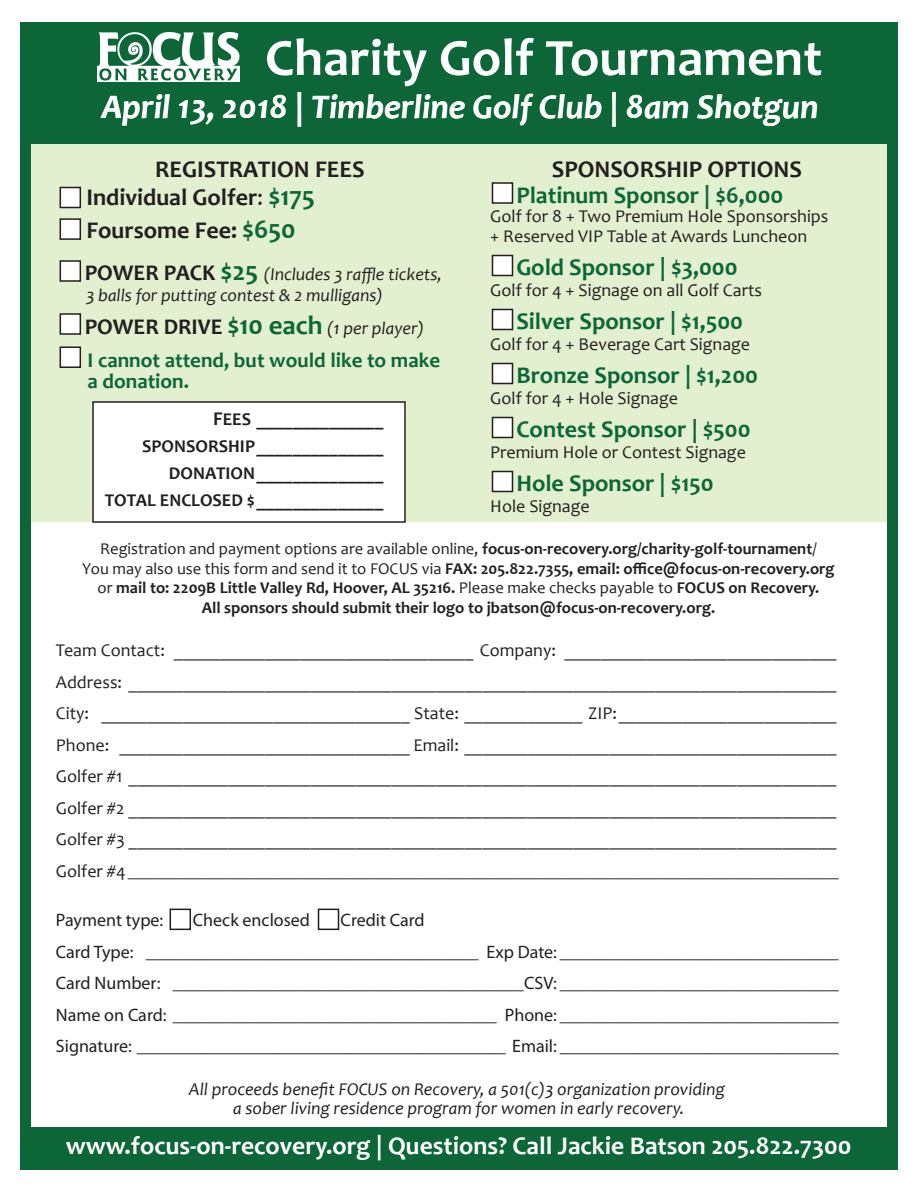
<style>
.page{position:relative;width:918px;height:1188px;background:#fff}
.page>*{position:absolute;margin:0;border:0;box-sizing:border-box;transform-origin:0 0}
.t1{font:700 52.8px "Candara";color:#fff}
.t2{font:italic 700 34.5px "Candara";color:#fff}
.t3{font:700 25.5px "Candara";color:#fff}
.t4{font:700 24px "Candara";color:#0c6638}
.t5{font:700 24px/28.5px "Candara";color:#231f20}
.t6{font:700 21px/21px "Candara";color:#0c6638}
.t7{font:18px/31.5px "Candara";color:#231f20}
.t8{font:18px/31.5px "Myriad Pro";color:#231f20}
.t9{font:italic 18px/19.5px "Candara";color:#231f20;text-align:center}
.t10{font:700 18px/27px "Candara";color:#231f20;text-align:right}
.t11{font:700 16.5px/19.8px "Candara";color:#231f20;text-align:center}
.s1{font-weight:400}
.s2{font-size:27px;color:#0c6638}
.s3{font-weight:700;font-style:normal;font-size:22.5px}
.s4{font-weight:700;font-style:normal;font-size:27px;color:#0c6638}
.s5{font-size:19.5px}
.s6{font-family:"Candara"}
</style>
<div class="page">
<div style="left:20px;top:22px;width:877px;height:1147px;background:#0c6638"></div>
<div style="left:31px;top:144px;width:855px;height:982px;background:#fff"></div>
<div style="left:31px;top:144px;width:855px;height:377px;background:#e2f0cf"></div>
<img style="left:97px;top:33px;width:142px;height:49px">
<div style="left:492px;top:182px;width:21px;height:22px;background:#fff;border:2px solid #231f20"></div>
<div style="left:492px;top:255px;width:21px;height:21px;background:#fff;border:2px solid #231f20"></div>
<div style="left:492px;top:309px;width:21px;height:21px;background:#fff;border:2px solid #231f20"></div>
<div style="left:492px;top:363px;width:21px;height:21px;background:#fff;border:2px solid #231f20"></div>
<div style="left:492px;top:417px;width:21px;height:21px;background:#fff;border:2px solid #231f20"></div>
<div style="left:492px;top:471px;width:21px;height:21px;background:#fff;border:2px solid #231f20"></div>
<div style="left:60px;top:187px;width:21px;height:21px;background:#fff;border:2px solid #231f20"></div>
<div style="left:60px;top:218px;width:21px;height:22px;background:#fff;border:2px solid #231f20"></div>
<div style="left:60px;top:260px;width:21px;height:22px;background:#fff;border:2px solid #231f20"></div>
<div style="left:60px;top:313px;width:21px;height:22px;background:#fff;border:2px solid #231f20"></div>
<div style="left:60px;top:346px;width:21px;height:22px;background:#fff;border:2px solid #231f20"></div>
<div style="left:92px;top:401px;width:314px;height:122px;background:#fff;border:2px solid #231f20"></div>
<div style="left:170px;top:909px;width:21px;height:21px;background:#fff;border:2px solid #231f20"></div>
<div style="left:318px;top:909px;width:21px;height:21px;background:#fff;border:2px solid #231f20"></div>
<h1 class="t1" style="left:265px;top:25px;width:559px">Charity Golf Tournament</h1>
<h2 class="t2" style="left:102px;top:85px;width:718px">April 13, 2018 | Timberline Golf Club | 8am Shotgun</h2>
<h3 class="t5" style="left:86px;top:154px;width:280px;text-indent:69px">REGISTRATION FEES<br>Individual Golfer<span class="s1">:</span> <span class="s2">$175</span></h3>
<h3 class="t5" style="left:86px;top:216px;width:211px">Foursome Fee: <span class="s2">$650</span></h3>
<p class="t9" style="left:85px;top:264px;width:359px;line-height:21px;text-align:left"><span class="s3">POWER PACK</span> <span class="s4">$25</span> (Includes 3 raffle tickets,<br>3 balls for putting contest &amp; 2 mulligans)</p>
<p class="t9" style="left:85px;top:318px;width:341px"><span class="s3">POWER DRIVE</span> <span class="s4">$10 each</span> (1 per player)</p>
<p class="t6" style="left:88px;top:350px;width:354px">I cannot attend, but would like to make a donation.</p>
<p class="t10" style="left:105px;top:406px;width:280px"><span class="s5">F</span>EES ______________<br>SPONSORSHIP______________<br>DONATION______________<br>TOTAL ENCLOSED $______________</p>
<h3 class="t5" style="left:552px;top:155px;width:252px">SPONSORSHIP OPTIONS</h3>
<h3 class="t4" style="left:516px;top:180px;width:268px">Platinum Sponsor | $6,000</h3>
<p class="t7" style="left:490px;top:207px;width:340px;line-height:19.5px">Golf for 8 + Two Premium Hole Sponsorships + Reserved VIP Table at Awards Luncheon</p>
<h3 class="t4" style="left:516px;top:252px;width:223px">Gold Sponsor | $3,000</h3>
<p class="t7" style="left:490px;top:274px;width:273px">Golf for 4 + Signage on all Golf Carts</p>
<h3 class="t4" style="left:516px;top:306px;width:228px">Silver Sponsor | $1,500</h3>
<p class="t7" style="left:490px;top:328px;width:261px">Golf for 4 + Beverage Cart Signage</p>
<h3 class="t4" style="left:516px;top:360px;width:243px">Bronze Sponsor | $1,200</h3>
<p class="t7" style="left:490px;top:382px;width:189px">Golf for 4 + Hole Signage</p>
<h3 class="t4" style="left:516px;top:414px;width:236px">Contest Sponsor | $500</h3>
<p class="t7" style="left:490px;top:436px;width:257px">Premium Hole or Contest Signage</p>
<h3 class="t4" style="left:516px;top:468px;width:199px">Hole Sponsor | $150</h3>
<p class="t7" style="left:490px;top:490px;width:101px">Hole Signage</p>
<p class="t11" style="left:82px;top:538px;width:754px"><span class="s1">Registration and payment options are available online,</span> focus-on-recovery.org/charity-golf-tournament<span class="s1">/<br>You may also use this form and send it to FOCUS via</span> FAX: 205.822.7355, email: office@focus-on-recovery.org <span class="s1">or</span> mail to: 2209B Little Valley Rd, Hoover, AL 35216. <span class="s1">Please make checks payable to</span> FOCUS on Recovery.<br>All sponsors should submit their logo to jbatson@focus-on-recovery.org.</p>
<p class="t7" style="left:56px;top:635px;width:782px;text-align:justify">Team Contact: _________________________________ Company: ______________________________ Address: ______________________________________________________________________________ City: __________________________________ State: _____________ ZIP:________________________ Phone: ________________________________ Email: _________________________________________ Golfer #1 ______________________________________________________________________________ Golfer #2 ______________________________________________________________________________ Golfer #3 ______________________________________________________________________________</p>
<p class="t8" style="left:56px;top:855px;width:785px"><span class="s6">Golfer #4</span>_______________________________________________________________________________</p>
<p class="t8" style="left:56px;top:904px;width:109px">Payment type:</p>
<p class="t8" style="left:193px;top:904px;width:119px">Check enclosed</p>
<p class="t8" style="left:56px;top:904px;width:785px;text-indent:285px">Credit Card<br>Card Type: _____________________________________ Exp Date: _______________________________ Card Number: _______________________________________CSV: _______________________________ Name on Card: ____________________________________ Phone: _______________________________ Signature: _________________________________________ Email: _______________________________</p>
<p class="t9" style="left:189px;top:1079px;width:537px">All proceeds benefit FOCUS on Recovery, a 501(c)3 organization providing a sober living residence program for women in early recovery.</p>
<h3 class="t3" style="left:66px;top:1130px;width:787px">www.focus-on-recovery.org | Questions? Call Jackie Batson 205.822.7300</h3>
</div>
